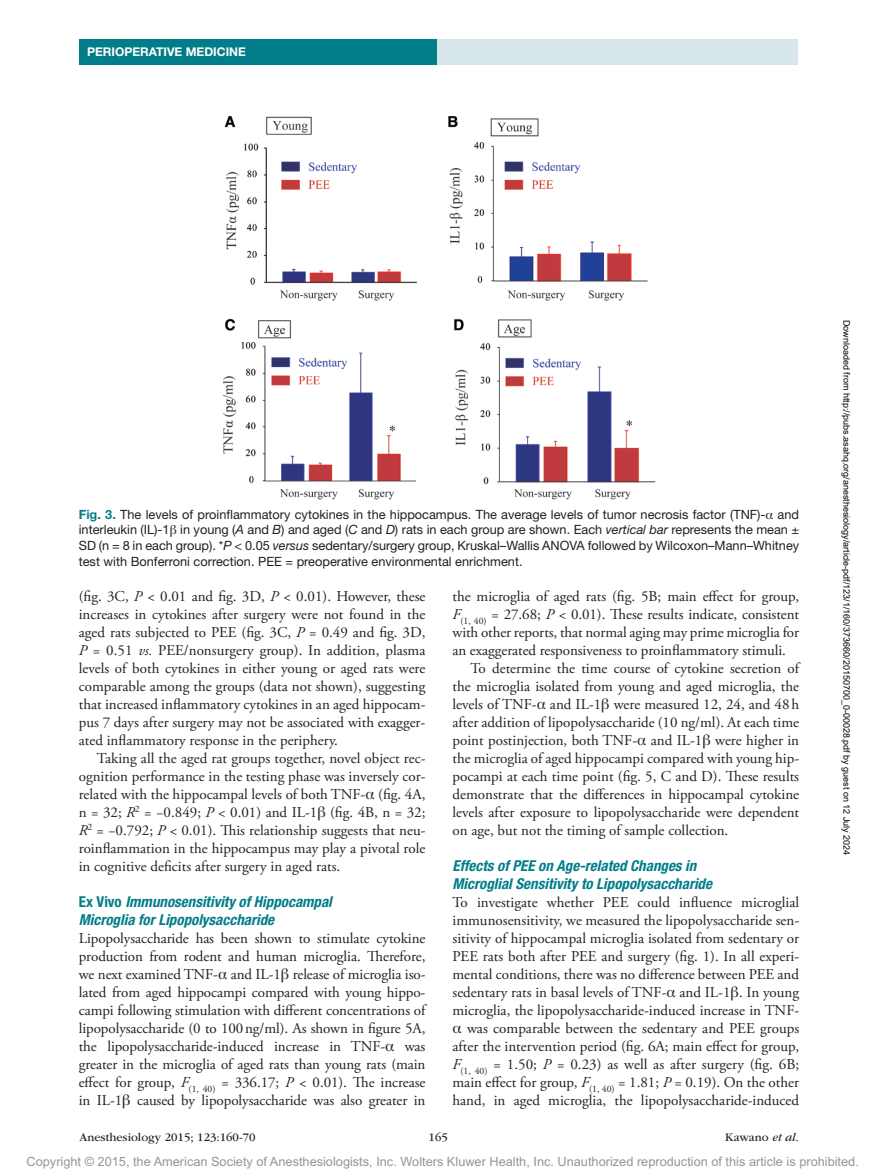
<style>
.page{position:relative;width:878px;height:1175px;background:#fff}
.page>*{position:absolute;margin:0;border:0;box-sizing:border-box;transform-origin:0 0}
.t1{font:15px/18px "Adobe Garamond Pro";color:#231f20;text-align:justify}
.t2{font:italic 700 condensed 15px/18px "Helvetica Neue LT Std";color:#007d88}
.t3{font:12.75px/15.8px "Helvetica Neue LT Std";color:#231f20;text-align:justify}
.t4{font:12.75px "Arial MT Std";color:#939598}
.t5{font:12px "ITC Garamond Std";color:#231f20}
.t6{font:700 12px "Helvetica Neue LT Std";color:#fff}
.t7{font:9px "Arial";color:#000}
.s1{font-weight:700;color:#007d88}
.s2{font-family:"Gandhari Unicode"}
.s3{font-style:italic}
.s4{font-style:normal}
</style>
<div class="page">
<div style="left:432px;top:39px;width:365px;height:26px;background:#d6e6ea"></div>
<div style="left:79px;top:39px;width:357px;height:25px;background:#007d88"></div>
<img style="left:223px;top:116px;width:432px;height:384px">
<p class="t6" style="left:87px;top:44px;width:160px">PERIOPERATIVE MEDICINE</p>
<p class="t3" style="left:79px;top:506px;width:722px"><span class="s1">Fig. 3.</span> The levels of proinflammatory cytokines in the hippocampus. The average levels of tumor necrosis factor (TNF)-<span class="s2">α</span> and interleukin (IL)-1<span class="s2">β</span> in young (<span class="s3">A</span> and <span class="s3">B</span>) and aged (<span class="s3">C</span> and <span class="s3">D</span>) rats in each group are shown. Each <span class="s3">vertical bar</span> represents the mean ± SD (n = 8 in each group). *<span class="s3">P &lt;</span> 0.05 <span class="s3">versus</span> sedentary/surgery group, Kruskal–Wallis ANOVA followed by Wilcoxon–Mann–Whitney test with Bonferroni correction. PEE = preoperative environmental enrichment.</p>
<p class="t1" style="left:79px;top:587px;width:348px">(fig. 3C, <span class="s3">P</span> &lt; 0.01 and fig. 3D, <span class="s3">P</span> &lt; 0.01). However, these increases in cytokines after surgery were not found in the aged rats subjected to PEE (fig. 3C, <span class="s3">P</span> = 0.49 and fig. 3D, <span class="s3">P</span> = 0.51 <span class="s3">vs.</span> PEE/nonsurgery group). In addition, plasma levels of both cytokines in either young or aged rats were comparable among the groups (data not shown), suggesting that increased inflammatory cytokines in an aged hippocam&shy;pus 7 days after surgery may not be associated with exagger&shy;ated inflammatory response in the periphery.</p>
<p class="t1" style="left:79px;top:749px;width:348px;text-indent:18px">Taking all the aged rat groups together, novel object rec&shy;ognition performance in the testing phase was inversely cor&shy;related with the hippocampal levels of both TNF-<span class="s2">α</span> (fig. 4A, n = 32; <span class="s3">R</span><sup>2</sup> = −0.849; <span class="s3">P</span> &lt; 0.01) and IL-1<span class="s2">β</span> (fig. 4B, n = 32; <span class="s3">R</span><sup>2</sup> = −0.792; <span class="s3">P</span> &lt; 0.01). This relationship suggests that neu&shy;roinflammation in the hippocampus may play a pivotal role in cognitive deficits after surgery in aged rats.</p>
<p class="t2" style="left:79px;top:892px;width:254px"><span class="s4">Ex Vivo</span> Immunosensitivity of Hippocampal<br>Microglia for Lipopolysaccharide</p>
<p class="t1" style="left:79px;top:929px;width:348px">Lipopolysaccharide has been shown to stimulate cytokine production from rodent and human microglia. Therefore, we next examined TNF-<span class="s2">α</span> and IL-1<span class="s2">β</span> release of microglia iso&shy;lated from aged hippocampi compared with young hippo&shy;campi following stimulation with different concentrations of lipopolysaccharide (0 to 100ng/ml). As shown in figure 5A, the lipopolysaccharide-induced increase in TNF-<span class="s2">α</span> was greater in the microglia of aged rats than young rats (main effect for group, <span class="s3">F</span><sub>(1,</sub> <sub>40)</sub> = 336.17; <span class="s3">P</span> &lt; 0.01). The increase in IL-1<span class="s2">β</span> caused by lipopolysaccharide was also greater in</p>
<p class="t1" style="left:452px;top:587px;width:348px">the microglia of aged rats (fig. 5B; main effect for group,</p>
<p class="t1" style="left:452px;top:605px;width:348px"><span class="s3">F</span><sub>(1,</sub> <sub>40)</sub> = 27.68; <span class="s3">P</span> &lt; 0.01). These results indicate, consistent</p>
<p class="t1" style="left:452px;top:623px;width:348px">with other reports, that normal aging may prime microglia for</p>
<p class="t1" style="left:452px;top:641px;width:335px">an exaggerated responsiveness to proinflammatory stimuli.</p>
<p class="t1" style="left:470px;top:659px;width:330px">To determine the time course of cytokine secretion of</p>
<p class="t1" style="left:452px;top:677px;width:348px">the microglia isolated from young and aged microglia, the</p>
<p class="t1" style="left:452px;top:695px;width:348px">levels of TNF-<span class="s2">α</span> and IL-1<span class="s2">β</span> were measured 12, 24, and 48 h</p>
<p class="t1" style="left:452px;top:713px;width:348px">after addition of lipopolysaccharide (10 ng/ml). At each time</p>
<p class="t1" style="left:452px;top:731px;width:348px">point postinjection, both TNF-<span class="s2">α</span> and IL-1<span class="s2">β</span> were higher in</p>
<p class="t1" style="left:452px;top:749px;width:348px">the microglia of aged hippocampi compared with young hip-</p>
<p class="t1" style="left:452px;top:767px;width:348px">pocampi at each time point (fig. 5, C and D). These results</p>
<p class="t1" style="left:452px;top:785px;width:348px">demonstrate that the differences in hippocampal cytokine</p>
<p class="t1" style="left:452px;top:803px;width:348px">levels after exposure to lipopolysaccharide were dependent</p>
<p class="t1" style="left:452px;top:821px;width:277px">on age, but not the timing of sample collection.</p>
<p class="t2" style="left:452px;top:856px;width:261px">Effects of PEE on Age-related Changes in<br>Microglial Sensitivity to Lipopolysaccharide</p>
<p class="t1" style="left:452px;top:893px;width:348px">To investigate whether PEE could influence microglial immunosensitivity, we measured the lipopolysaccharide sen&shy;sitivity of hippocampal microglia isolated from sedentary or PEE rats both after PEE and surgery (fig. 1). In all experi&shy;mental conditions, there was no difference between PEE and sedentary rats in basal levels of TNF-<span class="s2">α</span> and IL-1<span class="s2">β</span>. In young microglia, the lipopolysaccharide-induced increase in TNF&shy;<span class="s2">α</span> was comparable between the sedentary and PEE groups after the intervention period (fig. 6A; main effect for group, <span class="s3">F</span><sub>(1,</sub> <sub>40)</sub> = 1.50; <span class="s3">P</span> = 0.23) as well as after surgery (fig. 6B; main effect for group, <span class="s3">F</span><sub>(1,</sub> <sub>40)</sub> = 1.81; <span class="s3">P</span> = 0.19). On the other hand, in aged microglia, the lipopolysaccharide-induced</p>
<p class="t5" style="left:80px;top:1130px;width:177px">Anesthesiology 2015; 123:160-70</p>
<p class="t5" style="left:428px;top:1130px;width:21px">165</p>
<p class="t5" style="left:725px;top:1130px;width:75px">Kawano <span class="s3">et al</span>.</p>
<p class="t7" style="left:850px;top:320px;width:537px;rotate:90deg">Downloaded from http://pubs.asahq.org/anesthesiology/article-pdf/123/1/160/373660/20150700_0-00028.pdf by guest on 12 July 2024</p>
<p class="t4" style="left:27px;top:1154px;width:833px">Copyright © 2015, the American Society of Anesthesiologists, Inc. Wolters Kluwer Health, Inc. Unauthorized reproduction of this article is prohibited.</p>
</div>
